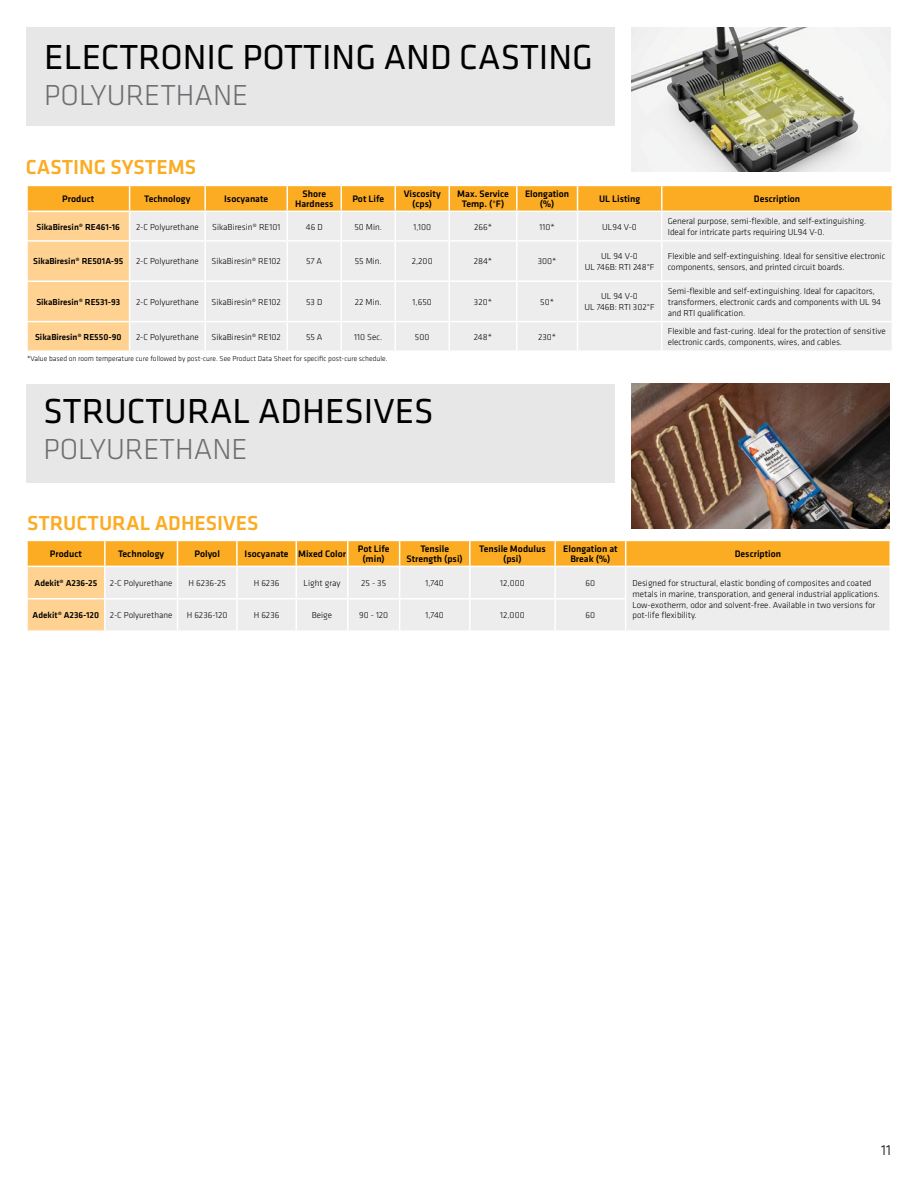
<style>
.page{position:relative;width:918px;height:1188px;background:#fff}
.page>*{position:absolute;margin:0;border:0;box-sizing:border-box;transform-origin:0 0}
.t1{font:36px "Klavika";color:#000}
.t2{font:300 30px "Klavika";color:#6d6e71}
.t3{font:500 21px "Klavika";color:#fbac23}
.t4{font:300 15px "Klavika Basic";color:#000}
.t5{font:500 9.75px/10.8px "Klavika";color:#000;text-align:center}
.t6{font:300 9px/10.8px "Klavika";color:#000101}
.t7{font:500 9px "Klavika";color:#000}
.t8{font:300 7.5px "Klavika";color:#000}
.s1{font-weight:400}
.s2{font-weight:300;color:#000101}
</style>
<div class="page">
<div style="left:26px;top:384px;width:588px;height:99px;background:#e7e7e7"></div>
<svg style="left:27px;top:540px;width:864px;height:90px;background:#f2dab1"></svg>
<hr style="left:26px;top:598px;width:79px;height:2px;background:#fff">
<hr style="left:26px;top:600px;width:2px;height:30px;background:#fff">
<hr style="left:105px;top:598px;width:72px;height:2px;background:#fff">
<hr style="left:104px;top:600px;width:2px;height:30px;background:#fff">
<hr style="left:177px;top:598px;width:60px;height:2px;background:#fff">
<hr style="left:177px;top:600px;width:1px;height:30px;background:#fff">
<hr style="left:237px;top:598px;width:59px;height:2px;background:#fff">
<hr style="left:236px;top:600px;width:2px;height:30px;background:#fff">
<hr style="left:296px;top:598px;width:52px;height:2px;background:#fff">
<hr style="left:296px;top:600px;width:1px;height:30px;background:#fff">
<hr style="left:348px;top:598px;width:52px;height:2px;background:#fff">
<hr style="left:347px;top:600px;width:2px;height:30px;background:#fff">
<hr style="left:400px;top:598px;width:70px;height:2px;background:#fff">
<hr style="left:399px;top:600px;width:1px;height:30px;background:#fff">
<hr style="left:470px;top:598px;width:85px;height:2px;background:#fff">
<hr style="left:469px;top:600px;width:2px;height:30px;background:#fff">
<hr style="left:555px;top:598px;width:71px;height:2px;background:#fff">
<hr style="left:554px;top:600px;width:2px;height:30px;background:#fff">
<hr style="left:625px;top:600px;width:1px;height:30px;background:#fff">
<img style="left:631px;top:384px;width:259px;height:144px">
<img style="left:632px;top:27px;width:258px;height:145px">
<svg style="left:27px;top:185px;width:866px;height:165px;background:#f1e1c7"></svg>
<div style="left:26px;top:27px;width:588px;height:99px;background:#e7e7e7"></div>
<h1 class="t1" style="left:44px;top:37px;width:550px">ELECTRONIC POTTING AND CASTING</h1>
<h2 class="t2" style="left:44px;top:77px;width:206px">POLYURETHANE</h2>
<h3 class="t3" style="left:26px;top:153px;width:172px">CASTING SYSTEMS</h3>
<p class="t5" style="left:62px;top:193px;width:33px">Product</p>
<p class="t5" style="left:144px;top:193px;width:48px">Technology</p>
<p class="t5" style="left:224px;top:193px;width:46px">Isocyanate</p>
<p class="t5" style="left:295px;top:188px;width:40px">Shore<br>Hardness</p>
<p class="t5" style="left:352px;top:193px;width:33px">Pot Life</p>
<p class="t5" style="left:404px;top:188px;width:39px">Viscosity (cps)</p>
<p class="t5" style="left:457px;top:188px;width:53px">Max. Service<br>Temp. (<span class="s1">°</span>F)</p>
<p class="t5" style="left:525px;top:188px;width:46px">Elongation (%)</p>
<p class="t5" style="left:599px;top:193px;width:43px">UL Listing</p>
<p class="t5" style="left:754px;top:193px;width:48px">Description</p>
<p class="t7" style="left:37px;top:220px;width:85px">SikaBiresin® RE461-16</p>
<p class="t6" style="left:136px;top:221px;width:64px">2-C Polyurethane</p>
<p class="t6" style="left:212px;top:221px;width:70px">SikaBiresin® RE101</p>
<p class="t6" style="left:306px;top:221px;width:18px">46 D</p>
<p class="t6" style="left:355px;top:221px;width:29px">50 Min.</p>
<p class="t6" style="left:413px;top:221px;width:19px">1,100</p>
<p class="t6" style="left:474px;top:221px;width:19px">266*</p>
<p class="t6" style="left:540px;top:221px;width:17px">110*</p>
<p class="t6" style="left:602px;top:221px;width:36px">UL94 V-0</p>
<p class="t6" style="left:668px;top:216px;width:200px">General purpose, semi-flexible, and self-extinguishing.<br>Ideal for intricate parts requiring UL94 V-0.</p>
<p class="t7" style="left:33px;top:255px;width:92px">SikaBiresin® RE501A-95</p>
<p class="t6" style="left:136px;top:256px;width:64px">2-C Polyurethane</p>
<p class="t6" style="left:211px;top:256px;width:71px">SikaBiresin® RE102</p>
<p class="t6" style="left:306px;top:256px;width:17px">57 A</p>
<p class="t6" style="left:355px;top:256px;width:28px">55 Min.</p>
<p class="t6" style="left:412px;top:256px;width:22px">2,200</p>
<p class="t6" style="left:474px;top:256px;width:20px">284*</p>
<p class="t6" style="left:538px;top:256px;width:20px">300*</p>
<p class="t6" style="left:585px;top:251px;width:71px;text-align:center">UL 94 V-0<br>UL 746B: RTI 248°F</p>
<p class="t6" style="left:668px;top:251px;width:219px">Flexible and self-extinguishing. Ideal for sensitive electronic components, sensors, and printed circuit boards.</p>
<p class="t7" style="left:36px;top:296px;width:85px">SikaBiresin® RE531-93</p>
<p class="t6" style="left:136px;top:296px;width:64px">2-C Polyurethane</p>
<p class="t6" style="left:211px;top:296px;width:71px">SikaBiresin® RE102</p>
<p class="t6" style="left:306px;top:296px;width:18px">53 D</p>
<p class="t6" style="left:355px;top:296px;width:28px">22 Min.</p>
<p class="t6" style="left:413px;top:296px;width:21px">1,650</p>
<p class="t6" style="left:474px;top:296px;width:20px">320*</p>
<p class="t6" style="left:540px;top:296px;width:15px">50*</p>
<p class="t6" style="left:585px;top:291px;width:71px;text-align:center">UL 94 V-0<br>UL 746B: RTI 302°F</p>
<p class="t6" style="left:668px;top:286px;width:215px">Semi-flexible and self-extinguishing. Ideal for capacitors, transformers, electronic cards and components with UL 94 and RTI qualification.</p>
<p class="t7" style="left:35px;top:331px;width:88px">SikaBiresin® RE550-90</p>
<p class="t6" style="left:136px;top:331px;width:64px">2-C Polyurethane</p>
<p class="t6" style="left:211px;top:331px;width:71px">SikaBiresin® RE102</p>
<p class="t6" style="left:306px;top:331px;width:18px">55 A</p>
<p class="t6" style="left:354px;top:331px;width:29px">110 Sec.</p>
<p class="t6" style="left:415px;top:331px;width:16px">500</p>
<p class="t6" style="left:474px;top:331px;width:20px">248*</p>
<p class="t6" style="left:538px;top:331px;width:20px">230*</p>
<p class="t6" style="left:668px;top:326px;width:220px">Flexible and fast-curing. Ideal for the protection of sensitive electronic cards, components, wires, and cables.</p>
<p class="t8" style="left:27px;top:354px;width:362px">*Value based on room temperature cure followed by post-cure. See Product Data Sheet for specific post-cure schedule.</p>
<h1 class="t1" style="left:44px;top:392px;width:392px">STRUCTURAL ADHESIVES</h1>
<h2 class="t2" style="left:44px;top:431px;width:206px">POLYURETHANE</h2>
<h3 class="t3" style="left:27px;top:509px;width:233px">STRUCTURAL ADHESIVES</h3>
<p class="t5" style="left:50px;top:548px;width:33px">Product</p>
<p class="t5" style="left:118px;top:548px;width:48px">Technology</p>
<p class="t5" style="left:194px;top:548px;width:27px">Polyol</p>
<p class="t5" style="left:245px;top:548px;width:103px">Isocyanate Mixed Color</p>
<p class="t5" style="left:358px;top:543px;width:33px">Pot Life (min)</p>
<p class="t5" style="left:407px;top:543px;width:58px">Tensile<br>Strength (psi)</p>
<p class="t5" style="left:479px;top:543px;width:68px">Tensile Modulus (psi)</p>
<p class="t5" style="left:563px;top:543px;width:56px">Elongation at<br>Break (%)</p>
<p class="t5" style="left:735px;top:548px;width:48px">Description</p>
<p class="t7" style="left:35px;top:577px;width:64px">Adekit® A236-25</p>
<p class="t6" style="left:110px;top:577px;width:64px">2-C Polyurethane</p>
<p class="t6" style="left:188px;top:577px;width:39px">H 6236-25</p>
<p class="t6" style="left:254px;top:577px;width:27px">H 6236</p>
<p class="t6" style="left:304px;top:577px;width:38px">Light gray</p>
<p class="t6" style="left:361px;top:577px;width:26px">25 - 35</p>
<p class="t6" style="left:426px;top:577px;width:20px">1,740</p>
<p class="t6" style="left:500px;top:577px;width:26px">12,000</p>
<p class="t6" style="left:586px;top:577px;width:11px">60</p>
<p class="t6" style="left:632px;top:577px;width:249px">Designed for structural, elastic bonding of composites and coated metals in marine, transporation, and general industrial applications.<br>Low-exotherm, odor and solvent-free. Available in two versions for</p>
<p class="t7" style="left:33px;top:609px;width:141px">Adekit® A236-120 <span class="s2">2-C Polyurethane</span></p>
<p class="t6" style="left:187px;top:610px;width:42px">H 6236-120</p>
<p class="t6" style="left:254px;top:610px;width:27px">H 6236</p>
<p class="t6" style="left:312px;top:610px;width:22px">Beige</p>
<p class="t6" style="left:359px;top:610px;width:31px">90 - 120</p>
<p class="t6" style="left:426px;top:610px;width:20px">1,740</p>
<p class="t6" style="left:500px;top:610px;width:26px">12,000</p>
<p class="t6" style="left:586px;top:610px;width:11px">60</p>
<p class="t6" style="left:632px;top:610px;width:66px">pot-life flexibility.</p>
<h3 class="t4" style="left:881px;top:1141px;width:11px">11</h3>
</div>
